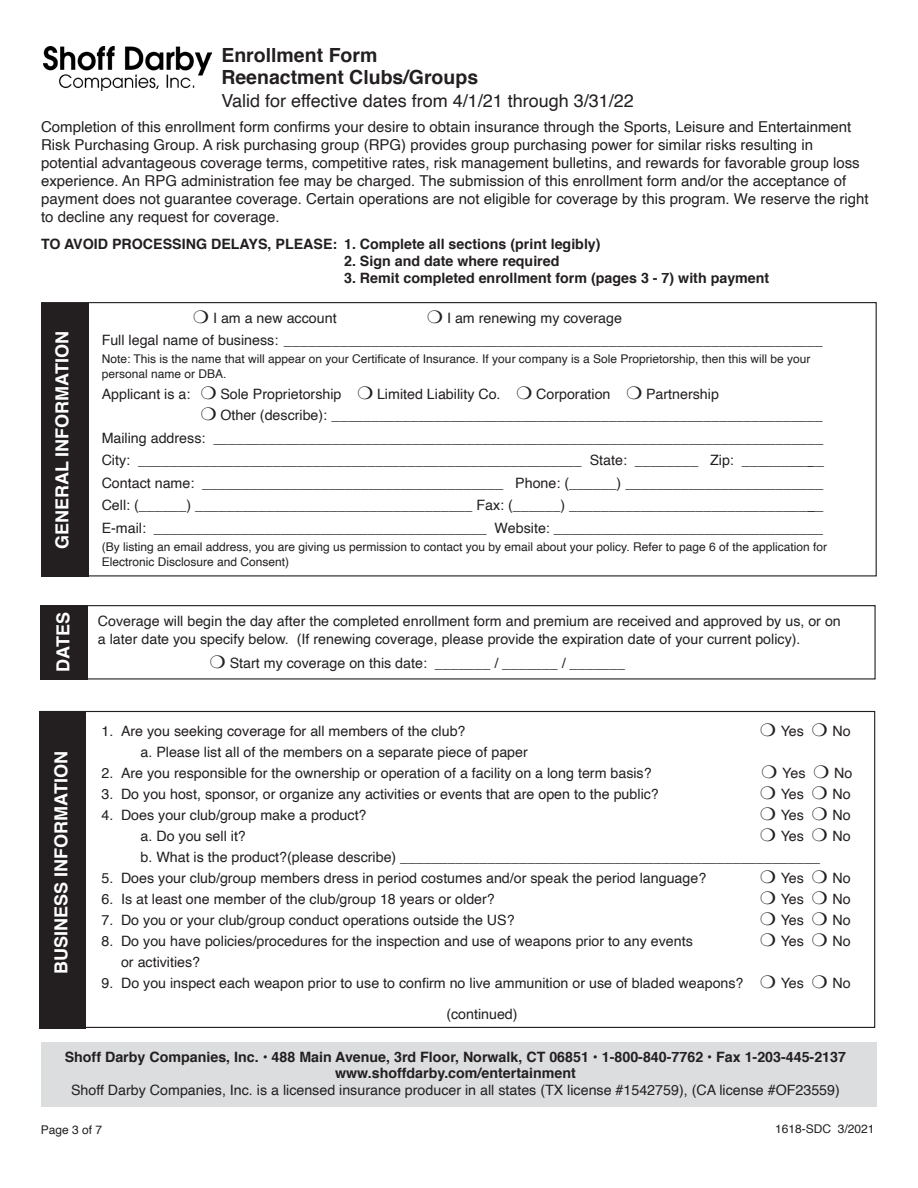
<style>
.page{position:relative;width:918px;height:1188px;background:#fff}
.page>*{position:absolute;margin:0;border:0;box-sizing:border-box;transform-origin:0 0}
.t1{font:700 19.5px/22.5px "Helvetica";color:#231f20}
.t2{font:18px "Helvetica";color:#231f20}
.t3{font:700 18px "Helvetica";color:#fff}
.t4{font:15px/18px "Helvetica";color:#231f20}
.t5{font:14.25px/22.5px "Helvetica";color:#231f20}
.t6{font:700 14.25px/16.5px "Helvetica";color:#231f20;text-align:center}
.t7{font:12px/15px "Helvetica";color:#231f20}
</style>
<div class="page">
<div style="left:41px;top:303px;width:47px;height:273px;background:#231f20"></div>
<div style="left:40px;top:605px;width:836px;height:75px;border:1px solid #231f20"></div>
<div style="left:40px;top:605px;width:48px;height:75px;background:#231f20"></div>
<img style="left:44px;top:46px;width:167px;height:44px">
<div style="left:39px;top:711px;width:46px;height:317px;background:#231f20"></div>
<div style="left:41px;top:1042px;width:836px;height:65px;background:#dcdddf"></div>
<h1 class="t1" style="left:221px;top:44px;width:258px">Enrollment Form<br>Reenactment Clubs/Groups</h1>
<p class="t2" style="left:221px;top:86px;width:414px">Valid for effective dates from 4/1/21 through 3/31/22</p>
<p class="t4" style="left:41px;top:118px;width:829px">Completion of this enrollment form confirms your desire to obtain insurance through the Sports, Leisure and Entertainment Risk Purchasing Group. A risk purchasing group (RPG) provides group purchasing power for similar risks resulting in potential advantageous coverage terms, competitive rates, risk management bulletins, and rewards for favorable group loss experience. An RPG administration fee may be charged. The submission of this enrollment form and/or the acceptance of payment does not guarantee coverage. Certain operations are not eligible for coverage by this program. We reserve the right to decline any request for coverage.</p>
<p class="t6" style="left:41px;top:236px;width:561px">TO AVOID PROCESSING DELAYS, PLEASE: 1. Complete all sections (print legibly)</p>
<p class="t6" style="left:344px;top:253px;width:217px">2. Sign and date where required</p>
<p class="t6" style="left:344px;top:270px;width:427px">3. Remit completed enrollment form (pages 3 - 7) with payment</p>
<p class="t3" style="left:48px;top:549px;width:220px;rotate:-90deg">GENERAL INFORMATION</p>
<p class="t3" style="left:48px;top:672px;width:61px;rotate:-90deg">DATES</p>
<p class="t3" style="left:47px;top:974px;width:224px;rotate:-90deg">BUSINESS INFORMATION</p>
<p class="t5" style="left:102px;top:307px;width:723px;text-indent:345px">I am renewing my coverage<br>Full legal name of business: ____________________________________________________________________</p>
<p class="t7" style="left:102px;top:352px;width:710px">Note: This is the name that will appear on your Certificate of Insurance. If your company is a Sole Proprietorship, then this will be your personal name or DBA.</p>
<p class="t5" style="left:102px;top:383px;width:90px">Applicant is a:</p>
<p class="t5" style="left:220px;top:383px;width:123px">Sole Proprietorship</p>
<p class="t5" style="left:377px;top:383px;width:125px">Limited Liability Co.</p>
<p class="t5" style="left:536px;top:383px;width:76px">Corporation</p>
<p class="t5" style="left:213px;top:307px;width:125px">I am a new account</p>
<p class="t5" style="left:220px;top:384px;width:604px;line-height:21px;text-indent:426px">Partnership<br>Other (describe): ______________________________________________________________</p>
<p class="t5" style="left:102px;top:427px;width:724px;text-align:justify">Mailing address: _____________________________________________________________________________ City: ________________________________________________________ State: ________ Zip: ___________ Contact name: ______________________________________ Phone: (______) _________________________ Cell: (______) ___________________________________ Fax: (______) ________________________________ E-mail: __________________________________________ Website: __________________________________</p>
<p class="t7" style="left:102px;top:539px;width:727px">(By listing an email address, you are giving us permission to contact you by email about your policy. Refer to page 6 of the application for<br>Electronic Disclosure and Consent)</p>
<p class="t5" style="left:98px;top:612px;width:744px;line-height:18px">Coverage will begin the day after the completed enrollment form and premium are received and approved by us, or on a later date you specify below. (If renewing coverage, please provide the expiration date of your current policy).</p>
<p class="t5" style="left:230px;top:652px;width:397px">Start my coverage on this date: _______ / _______ / _______</p>
<p class="t5" style="left:102px;top:720px;width:366px">1. Are you seeking coverage for all members of the club?</p>
<p class="t5" style="left:781px;top:720px;width:25px">Yes</p>
<p class="t5" style="left:833px;top:720px;width:20px">No</p>
<p class="t5" style="left:141px;top:741px;width:389px">a. Please list all of the members on a separate piece of paper</p>
<p class="t5" style="left:102px;top:762px;width:552px">2. Are you responsible for the ownership or operation of a facility on a long term basis?</p>
<p class="t5" style="left:782px;top:762px;width:25px">Yes</p>
<p class="t5" style="left:834px;top:762px;width:20px">No</p>
<p class="t5" style="left:102px;top:783px;width:559px">3. Do you host, sponsor, or organize any activities or events that are open to the public?</p>
<p class="t5" style="left:781px;top:783px;width:25px">Yes</p>
<p class="t5" style="left:833px;top:783px;width:20px">No</p>
<p class="t5" style="left:102px;top:804px;width:267px">4. Does your club/group make a product?</p>
<p class="t5" style="left:781px;top:804px;width:25px">Yes</p>
<p class="t5" style="left:833px;top:804px;width:20px">No</p>
<p class="t5" style="left:141px;top:825px;width:107px">a. Do you sell it?</p>
<p class="t5" style="left:781px;top:825px;width:25px">Yes</p>
<p class="t5" style="left:833px;top:825px;width:20px">No</p>
<p class="t5" style="left:141px;top:846px;width:681px">b. What is the product?(please describe) _____________________________________________________</p>
<p class="t5" style="left:102px;top:867px;width:606px">5. Does your club/group members dress in period costumes and/or speak the period language?</p>
<p class="t5" style="left:781px;top:867px;width:25px">Yes</p>
<p class="t5" style="left:833px;top:867px;width:20px">No</p>
<p class="t5" style="left:102px;top:888px;width:395px">6. Is at least one member of the club/group 18 years or older?</p>
<p class="t5" style="left:781px;top:888px;width:25px">Yes</p>
<p class="t5" style="left:833px;top:888px;width:20px">No</p>
<p class="t5" style="left:102px;top:909px;width:415px">7. Do you or your club/group conduct operations outside the US?</p>
<p class="t5" style="left:781px;top:909px;width:25px">Yes</p>
<p class="t5" style="left:833px;top:909px;width:20px">No</p>
<p class="t5" style="left:102px;top:930px;width:593px">8. Do you have policies/procedures for the inspection and use of weapons prior to any events</p>
<p class="t5" style="left:781px;top:930px;width:25px">Yes</p>
<p class="t5" style="left:833px;top:930px;width:20px">No</p>
<p class="t5" style="left:121px;top:951px;width:81px">or activities?</p>
<p class="t5" style="left:102px;top:972px;width:644px">9. Do you inspect each weapon prior to use to confirm no live ammunition or use of bladed weapons?</p>
<p class="t5" style="left:781px;top:972px;width:25px">Yes</p>
<p class="t5" style="left:833px;top:972px;width:20px">No</p>
<p class="t5" style="left:446px;top:1004px;width:73px">(continued)</p>
<p class="t6" style="left:65px;top:1048px;width:783px">Shoff Darby Companies, Inc. • 488 Main Avenue, 3rd Floor, Norwalk, CT 06851 • 1-800-840-7762 • Fax 1-203-445-2137 www.shoffdarby.com/entertainment</p>
<p class="t5" style="left:71px;top:1079px;width:770px">Shoff Darby Companies, Inc. is a licensed insurance producer in all states (TX license #1542759), (CA license #OF23559)</p>
<p class="t7" style="left:41px;top:1122px;width:63px">Page 3 of 7</p>
<p class="t7" style="left:775px;top:1122px;width:101px">1618-SDC 3/2021</p>
</div>
